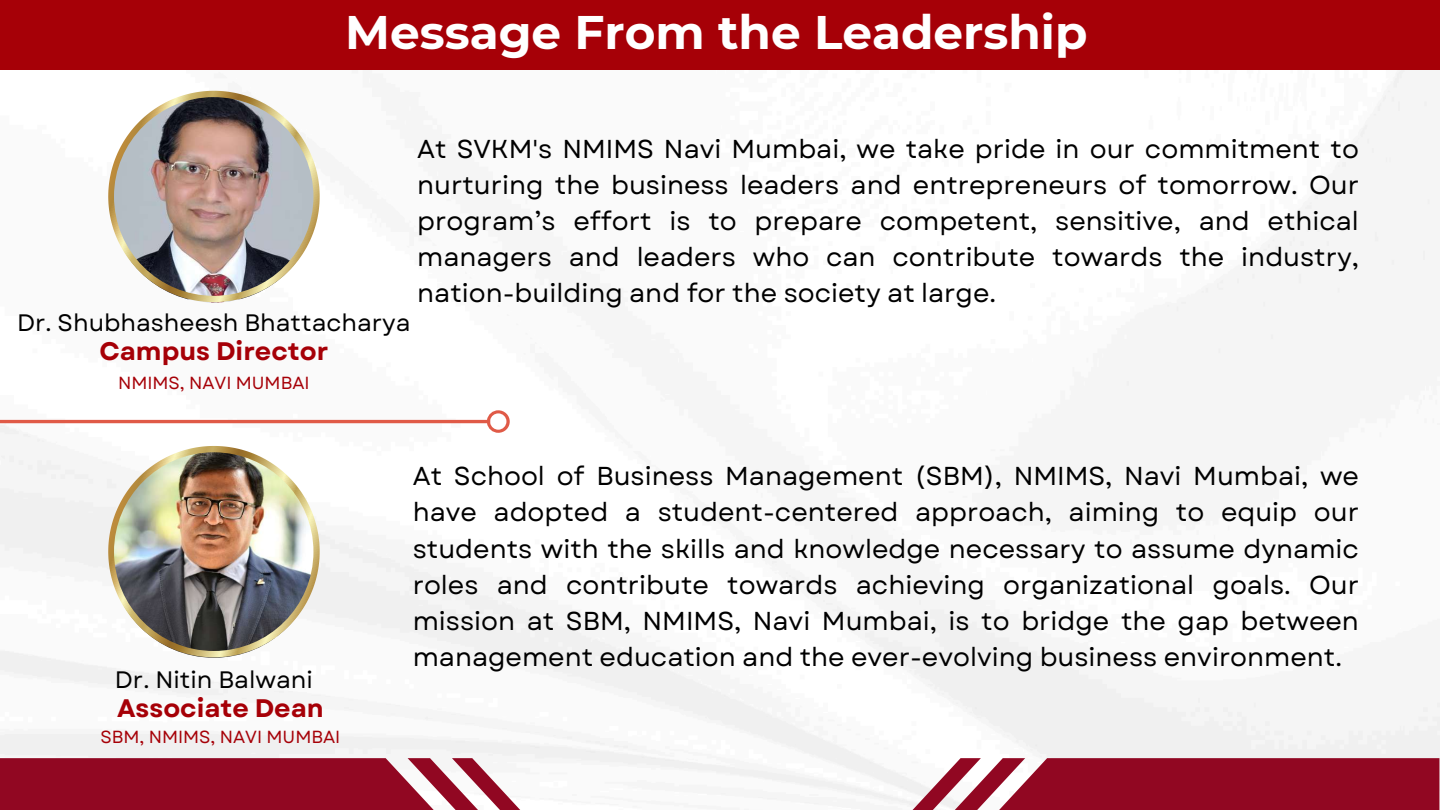
<style>
.page{position:relative;width:1440px;height:810px;background:#fff}
.page>*{position:absolute;margin:0;border:0;box-sizing:border-box;transform-origin:0 0}
.t1{font:700 47px "Montserrat";color:#fff}
.t2{font:25.9px/36.3px "Garet";color:#000;text-align:justify}
.t3{font:700 25.3px "Garet";color:#a60007}
.t4{font:23.8px "Garet";color:#000}
.t5{font:17.5px "Garet";color:#a60007}
</style>
<div class="page">
<div style="left:0;top:0;width:1440px;height:70px;background:#a60007"></div>
<svg style="left:0;top:758px;width:568px;height:52px"></svg>
<svg style="left:865px;top:758px;width:574px;height:52px"></svg>
<img style="left:108px;top:91px;width:212px;height:211px">
<img style="left:108px;top:446px;width:212px;height:211px">
<svg style="left:0;top:410px;width:510px;height:23px"></svg>
<h1 class="t1" style="left:345px;top:3px;width:744px">Message From the Leadership</h1>
<p class="t4" style="left:17px;top:306px;width:395px">Dr. Shubhasheesh Bhattacharya</p>
<p class="t3" style="left:99px;top:333px;width:230px">Campus Director</p>
<p class="t5" style="left:118px;top:370px;width:193px">NMIMS, NAVI MUMBAI</p>
<p class="t2" style="left:417px;top:131px;width:943px;line-height:36px">At SVKM's NMIMS Navi Mumbai, we take pride in our commitment to nurturing the business leaders and entrepreneurs of tomorrow. Our program’s effort is to prepare competent, sensitive, and ethical managers and leaders who can contribute towards the industry, nation-building and for the society at large.</p>
<p class="t4" style="left:115px;top:662px;width:199px">Dr. Nitin Balwani</p>
<p class="t3" style="left:117px;top:690px;width:208px">Associate Dean</p>
<p class="t5" style="left:100px;top:725px;width:241px">SBM, NMIMS, NAVI MUMBAI</p>
<p class="t2" style="left:413px;top:458px;width:948px">At School of Business Management (SBM), NMIMS, Navi Mumbai, we have adopted a student-centered approach, aiming to equip our students with the skills and knowledge necessary to assume dynamic roles and contribute towards achieving organizational goals. Our mission at SBM, NMIMS, Navi Mumbai, is to bridge the gap between management education and the ever-evolving business environment.</p>
</div>
